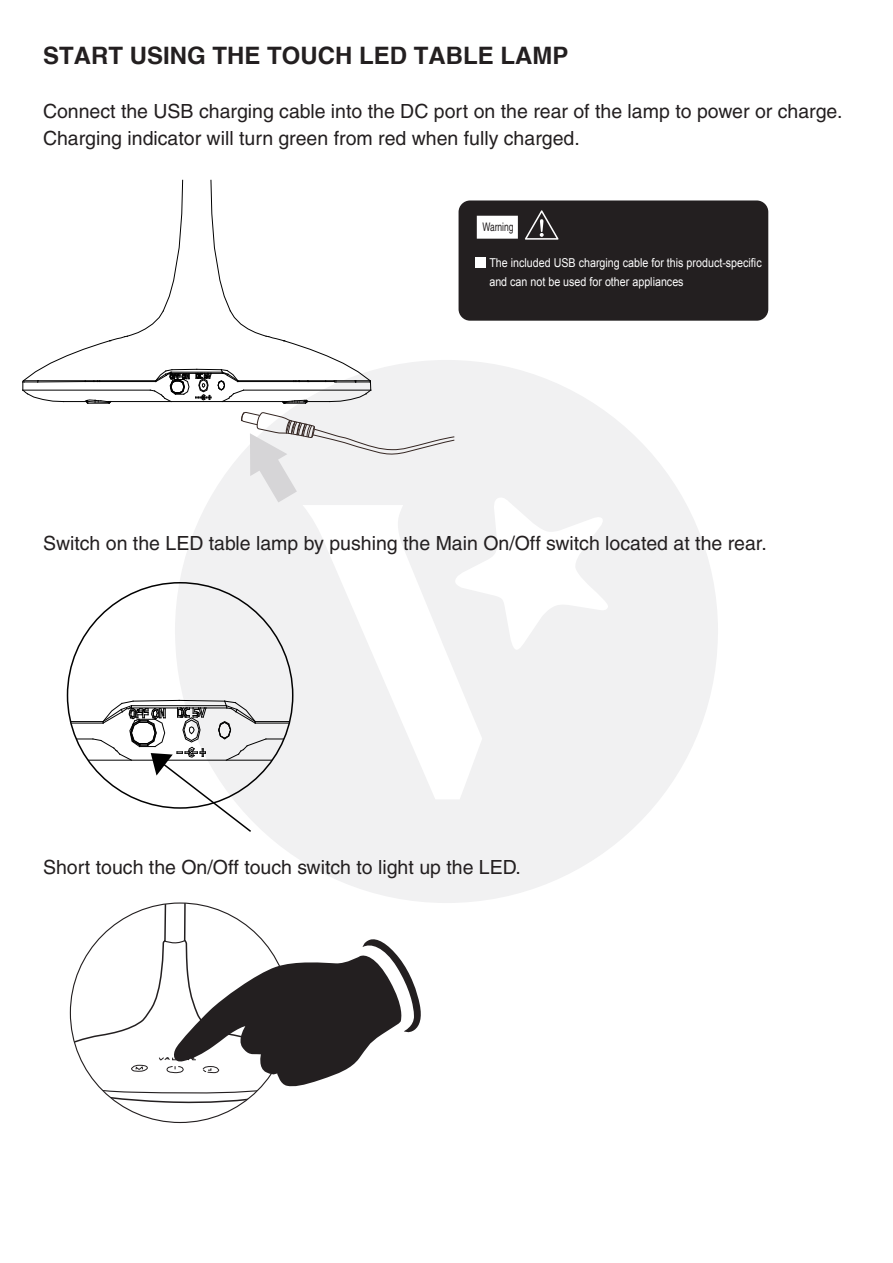
<style>
.page{position:relative;width:893px;height:1263px;background:#fff}
.page>*{position:absolute;margin:0;border:0;box-sizing:border-box;transform-origin:0 0}
.t1{font:700 24px "Helvetica cyr";color:#231f20}
.t2{font:19.5px/27px "Helvetica";color:#231f20}
.t3{font:12.15px/19.2px "Arial";color:#fff;scale:.88 1}
.t4{font:11.85px "Helvetica";color:#231f20;scale:.72 1}
</style>
<div class="page">
<svg style="left:175px;top:360px;width:543px;height:543px;fill:#f1f1f2"></svg>
<svg style="left:240px;top:411px;width:215px;height:91px"></svg>
<div style="left:459px;top:200px;width:309px;height:121px;background:#231f20;border-radius:12px"></div>
<div style="left:475px;top:257px;width:10px;height:11px;background:#fff"></div>
<svg style="left:476px;top:210px;width:82px;height:30px"></svg>
<svg style="left:23px;top:180px;width:348px;height:224px"></svg>
<svg style="left:82px;top:585px;width:71px;height:54px"></svg>
<div style="left:205px;top:583px;width:88px;height:56px;background:#f1f1f2"></div>
<svg style="left:68px;top:700px;width:225px;height:133px"></svg>
<svg style="left:100px;top:904px;width:160px;height:218px"></svg>
<svg style="left:70px;top:937px;width:351px;height:158px"></svg>
<p class="t1" style="left:43px;top:42px;width:527px">START USING THE TOUCH LED TABLE LAMP</p>
<p class="t2" style="left:43px;top:98px;width:801px">Connect the USB charging cable into the DC port on the rear of the lamp to power or charge.<br>Charging indicator will turn green from red when fully charged.</p>
<p class="t4" style="left:482px;top:220px;width:45px">Warning</p>
<p class="t3" style="left:489px;top:253px;width:311px">The included USB charging cable for this product-specific and can not be used for other appliances</p>
<p class="t2" style="left:43px;top:530px;width:725px">Switch on the LED table lamp by pushing the Main On/Off switch located at the rear.</p>
<p class="t2" style="left:43px;top:854px;width:479px">Short touch the On/Off touch switch to light up the LED.</p>
</div>
